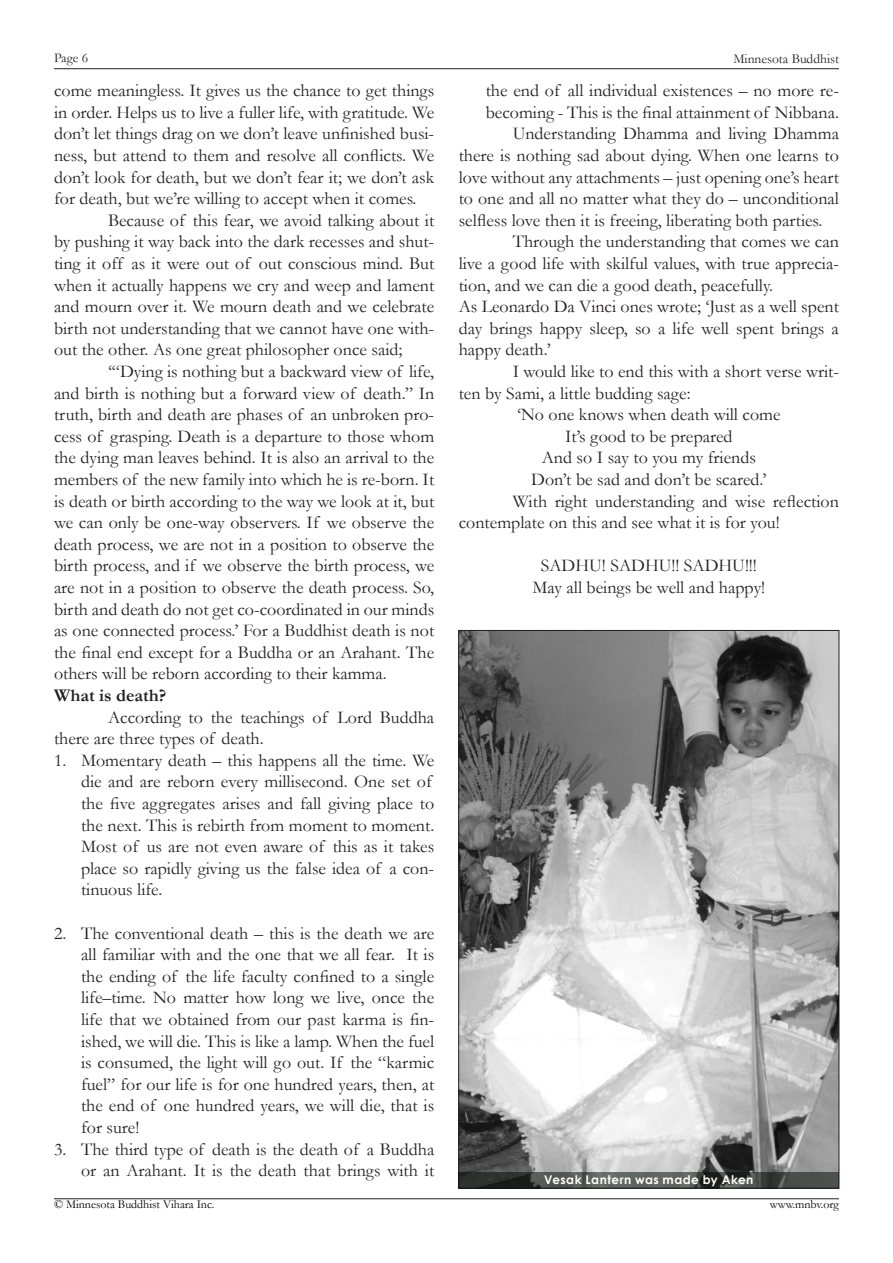
<style>
.page{position:relative;width:893px;height:1263px;background:#fff}
.page>*{position:absolute;margin:0;border:0;box-sizing:border-box;transform-origin:0 0}
.paragraph{font:18px/21.6px "Garamond";color:#231f20;text-align:justify}
.paragraph-2{font:700 18px "Garamond";color:#231f20}
.t1{font:13.5px "Garamond";color:#231f20}
.t2{font:12px "Garamond";color:#000}
.t3{font:700 12px "Century Gothic";letter-spacing:.04em;color:#fffdf9}
</style>
<div class="page">
<hr style="left:54px;top:68px;width:785px;height:1px;background:#231f20">
<hr style="left:54px;top:1198px;width:785px;height:1px;background:#231f20">
<img style="left:460px;top:632px;width:377px;height:540px">
<svg style="left:459px;top:1172px;width:380px;height:16px;background:#454a47"></svg>
<p class="t1" style="left:54px;top:49px;width:36px">Page 6</p>
<p class="t1" style="left:733px;top:50px;width:107px">Minnesota Buddhist</p>
<p class="paragraph" style="left:54px;top:79px;width:382px">come meaningless. It gives us the chance to get things in order. Helps us to live a fuller life, with gratitude. We don’t let things drag on we don’t leave unfinished busi&shy;ness, but attend to them and resolve all conflicts. We don’t look for death, but we don’t fear it; we don’t ask for death, but we’re willing to accept when it comes.</p>
<p class="paragraph" style="left:54px;top:209px;width:382px;text-indent:54px">Because of this fear, we avoid talking about it by pushing it way back into the dark recesses and shut&shy;ting it off as it were out of out conscious mind. But when it actually happens we cry and weep and lament and mourn over it. We mourn death and we celebrate birth not understanding that we cannot have one with&shy;out the other. As one great philosopher once said;</p>
<p class="paragraph" style="left:54px;top:360px;width:382px;text-indent:54px">‘“Dying is nothing but a backward view of life, and birth is nothing but a forward view of death.” In truth, birth and death are phases of an unbroken pro&shy;cess of grasping. Death is a departure to those whom the dying man leaves behind. It is also an arrival to the members of the new family into which he is re-born. It is death or birth according to the way we look at it, but we can only be one-way observers. If we observe the death process, we are not in a position to observe the birth process, and if we observe the birth process, we are not in a position to observe the death process. So, birth and death do not get co-coordinated in our minds as one connected process.’ For a Buddhist death is not the final end except for a Buddha or an Arahant. The others will be reborn according to their kamma.</p>
<p class="paragraph-2" style="left:54px;top:683px;width:114px">What is death?</p>
<p class="paragraph" style="left:54px;top:706px;width:382px;text-indent:54px">According to the teachings of Lord Buddha there are three types of death.</p>
<p class="paragraph" style="left:81px;top:749px;width:355px;text-align:left;text-indent:-27px">1. Momentary death – this happens all the time. We die and are reborn every millisecond. One set of the five aggregates arises and fall giving place to the next. This is rebirth from moment to moment.<br>Most of us are not even aware of this as it takes place so rapidly giving us the false idea of a con&shy;tinuous life.</p>
<p class="paragraph" style="left:81px;top:922px;width:355px;text-indent:-27px">2. The conventional death – this is the death we are all familiar with and the one that we all fear. It is the ending of the life faculty confined to a single life–time. No matter how long we live, once the life that we obtained from our past karma is fin&shy;ished, we will die. This is like a lamp. When the fuel is consumed, the light will go out. If the “karmic fuel” for our life is for one hundred years, then, at the end of one hundred years, we will die, that is for sure!</p>
<p class="paragraph" style="left:54px;top:1138px;width:382px;text-align:right">3. The third type of death is the death of a Buddha or an Arahant. It is the death that brings with it</p>
<p class="paragraph" style="left:486px;top:79px;width:355px">the end of all individual existences – no more re&shy;becoming - This is the final attainment of Nibbana.</p>
<p class="paragraph" style="left:459px;top:122px;width:382px;text-indent:54px">Understanding Dhamma and living Dhamma there is nothing sad about dying. When one learns to love without any attachments – just opening one’s heart to one and all no matter what they do – unconditional selfless love then it is freeing, liberating both parties.</p>
<p class="paragraph" style="left:459px;top:230px;width:382px;text-indent:54px">Through the understanding that comes we can live a good life with skilful values, with true apprecia&shy;tion, and we can die a good death, peacefully.</p>
<p class="paragraph" style="left:459px;top:295px;width:382px">As Leonardo Da Vinci ones wrote; ‘Just as a well spent day brings happy sleep, so a life well spent brings a happy death.’</p>
<p class="paragraph" style="left:459px;top:360px;width:382px;text-indent:54px">I would like to end this with a short verse writ&shy;ten by Sami, a little budding sage:</p>
<p class="paragraph" style="left:517px;top:403px;width:265px">‘No one knows when death will come</p>
<p class="paragraph" style="left:565px;top:425px;width:169px">It’s good to be prepared</p>
<p class="paragraph" style="left:542px;top:446px;width:216px">And so I say to you my friends</p>
<p class="paragraph" style="left:531px;top:468px;width:237px">Don’t be sad and don’t be scared.’</p>
<p class="paragraph" style="left:459px;top:490px;width:382px;text-indent:54px">With right understanding and wise reflection contemplate on this and see what it is for you!</p>
<p class="paragraph" style="left:541px;top:554px;width:217px">SADHU! SADHU!! SADHU!!!</p>
<p class="paragraph" style="left:532px;top:576px;width:234px">May all beings be well and happy!</p>
<p class="t3" style="left:544px;top:1171px;width:211px">Vesak Lantern was made by Aken</p>
<p class="t2" style="left:54px;top:1196px;width:162px">© Minnesota Buddhist Vihara Inc.</p>
<p class="t2" style="left:770px;top:1196px;width:71px">www.mnbv.org</p>
</div>
